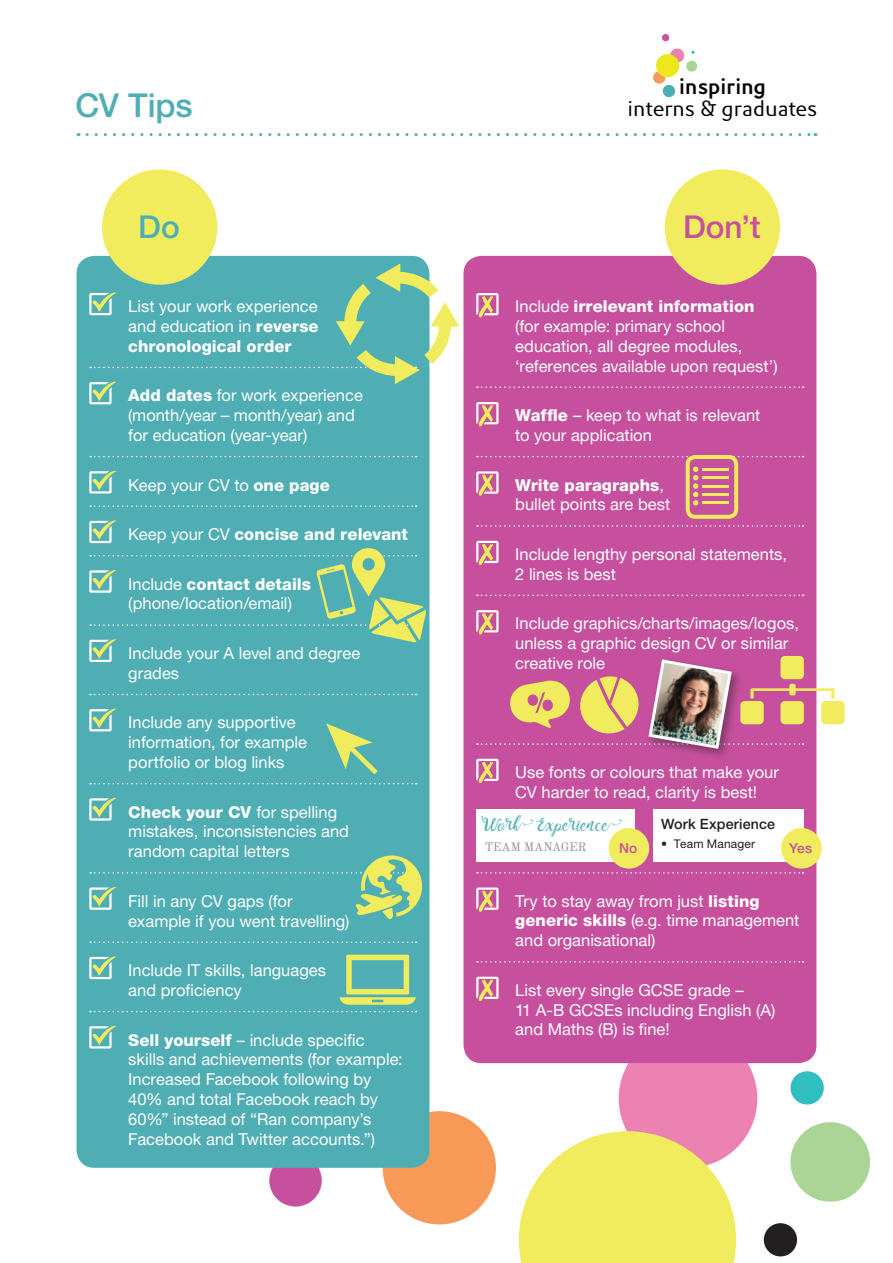
<style>
.page{position:relative;width:893px;height:1263px;background:#fff}
.page>*{position:absolute;margin:0;border:0;box-sizing:border-box;transform-origin:0 0}
.t1{font:500 33px "Helvetica Neue LT Std";letter-spacing:-.005em;color:#4eaeb3}
.t2{font:500 31.5px "Helvetica Neue LT Std";color:#c7509e}
.t3{font:500 31.5px "Helvetica Neue LT Std";color:#4eaeb3}
.t4{font:21.75px "Prell";color:#040503}
.t5{font:700 21.75px "Prell";color:#040503}
.List_Paragraph{font:16.5px/19.8px "Helvetica Neue LT Std";color:#fff}
.List_Paragraph-2{font:800 16.5px "Helvetica Neue LT Std";letter-spacing:.005em;color:#fff}
.t6{font:500 14.25px "Helvetica Neue LT Std";letter-spacing:.01em;color:#231f20}
.t7{font:500 13.8px "Helvetica Neue LT Std";color:#c7509e}
.t8{font:13.5px "noelan script";color:#4eaeb3}
.t9{font:12px "Helvetica Neue LT Std";letter-spacing:.015em;color:#231f20}
.t10{font:12px "Old Standard TT";color:#8f9194}
.s1{font-weight:800}
.s2{font-weight:400}
</style>
<div class="page">
<div style="left:383px;top:1111px;width:113px;height:113px;background:#f79957;border-radius:50%"></div>
<div style="left:619px;top:1029px;width:138px;height:139px;background:#eb82b2;border-radius:50%"></div>
<svg style="left:519px;top:1131px;width:217px;height:132px"></svg>
<div style="left:269px;top:1154px;width:53px;height:52px;background:#c7509e;border-radius:50%"></div>
<div style="left:790px;top:1071px;width:34px;height:33px;background:#30bec1;border-radius:50%"></div>
<div style="left:790px;top:1122px;width:80px;height:80px;background:#abd596;border-radius:50%"></div>
<div style="left:764px;top:1223px;width:33px;height:33px;background:#231f20;border-radius:50%"></div>
<svg style="left:653px;top:34px;width:45px;height:64px"></svg>
<svg style="left:87px;top:133px;width:729px;height:3px"></svg>
<div style="left:77px;top:256px;width:352px;height:912px;background:#4eaeb3;border-radius:18px"></div>
<svg style="left:90px;top:456px;width:327px;height:1px"></svg>
<svg style="left:90px;top:505px;width:327px;height:2px"></svg>
<svg style="left:90px;top:694px;width:327px;height:1px"></svg>
<svg style="left:90px;top:783px;width:327px;height:1px"></svg>
<svg style="left:90px;top:941px;width:327px;height:2px"></svg>
<svg style="left:90px;top:1011px;width:327px;height:1px"></svg>
<svg style="left:89px;top:471px;width:27px;height:22px"></svg>
<svg style="left:89px;top:709px;width:27px;height:22px"></svg>
<svg style="left:89px;top:798px;width:27px;height:23px"></svg>
<svg style="left:89px;top:956px;width:27px;height:23px"></svg>
<svg style="left:89px;top:1026px;width:27px;height:22px"></svg>
<div style="left:463px;top:256px;width:353px;height:807px;background:#c7509e;border-radius:18px"></div>
<svg style="left:477px;top:386px;width:326px;height:2px"></svg>
<svg style="left:477px;top:456px;width:326px;height:1px"></svg>
<svg style="left:477px;top:525px;width:326px;height:2px"></svg>
<svg style="left:477px;top:595px;width:326px;height:1px"></svg>
<svg style="left:477px;top:872px;width:326px;height:1px"></svg>
<svg style="left:477px;top:961px;width:326px;height:2px"></svg>
<svg style="left:476px;top:293px;width:23px;height:24px"></svg>
<svg style="left:476px;top:402px;width:23px;height:24px"></svg>
<svg style="left:476px;top:471px;width:23px;height:25px"></svg>
<svg style="left:476px;top:541px;width:23px;height:24px"></svg>
<svg style="left:476px;top:610px;width:23px;height:24px"></svg>
<svg style="left:476px;top:759px;width:23px;height:24px"></svg>
<svg style="left:476px;top:887px;width:23px;height:25px"></svg>
<svg style="left:476px;top:977px;width:23px;height:24px"></svg>
<div style="left:102px;top:169px;width:115px;height:116px;background:#f0ec5d;border-radius:50%"></div>
<div style="left:665px;top:169px;width:115px;height:116px;background:#f0ec5d;border-radius:50%"></div>
<div style="left:476px;top:809px;width:158px;height:52px;background:#fff"></div>
<div style="left:653px;top:809px;width:151px;height:52px;background:#fff"></div>
<div style="left:609px;top:828px;width:40px;height:40px;background:#f0ec5d;border-radius:50%"></div>
<div style="left:781px;top:828px;width:41px;height:40px;background:#f0ec5d;border-radius:50%"></div>
<svg style="left:89px;top:520px;width:337px;height:142px"></svg>
<svg style="left:89px;top:855px;width:333px;height:64px"></svg>
<div style="left:686px;top:455px;width:52px;height:64px;border:4px solid #f0ec5d;border-radius:8px"></div>
<hr style="left:702px;top:476px;width:27px;height:3px;background:#f0ec5d">
<hr style="left:702px;top:485px;width:27px;height:2px;background:#f0ec5d">
<hr style="left:702px;top:493px;width:27px;height:3px;background:#f0ec5d">
<hr style="left:702px;top:468px;width:27px;height:3px;background:#f0ec5d">
<svg style="left:693px;top:467px;width:5px;height:39px"></svg>
<hr style="left:702px;top:501px;width:27px;height:3px;background:#f0ec5d">
<div style="left:645px;top:656px;width:98px;height:105px;background:#231f20;opacity:.45"></div>
<svg style="left:326px;top:723px;width:52px;height:51px"></svg>
<div style="left:780px;top:656px;width:24px;height:23px;background:#f0ec5d;border-radius:4px"></div>
<div style="left:821px;top:701px;width:24px;height:23px;background:#f0ec5d;border-radius:4px"></div>
<svg style="left:477px;top:658px;width:357px;height:92px"></svg>
<svg style="left:89px;top:264px;width:370px;height:140px"></svg>
<svg style="left:340px;top:955px;width:76px;height:50px"></svg>
<p class="t5" style="left:679px;top:73px;width:88px">inspiring</p>
<p class="t1" style="left:75px;top:85px;width:119px">CV Tips</p>
<p class="t4" style="left:627px;top:95px;width:191px">interns &amp; graduates</p>
<p class="t3" style="left:138px;top:208px;width:43px">Do</p>
<p class="t2" style="left:683px;top:208px;width:79px">Don’t</p>
<p class="List_Paragraph" style="left:128px;top:296px;width:192px;text-align:justify">List your work experience and education in <span class="s1">reverse chronological order</span></p>
<p class="List_Paragraph" style="left:128px;top:385px;width:236px"><span class="s1">Add dates</span> for work experience (month/year – month/year) and for education (year-year)</p>
<p class="List_Paragraph" style="left:128px;top:475px;width:203px">Keep your CV to <span class="s1">one page</span></p>
<p class="List_Paragraph-2" style="left:128px;top:524px;width:281px"><span class="s2">Keep your CV</span> concise and relevant</p>
<p class="List_Paragraph" style="left:128px;top:574px;width:184px">Include <span class="s1">contact details </span>(phone/location/email)</p>
<p class="List_Paragraph" style="left:128px;top:643px;width:233px">Include your A level and degree grades</p>
<p class="List_Paragraph" style="left:128px;top:712px;width:180px">Include any supportive information, for example portfolio or blog links</p>
<p class="List_Paragraph" style="left:128px;top:802px;width:222px"><span class="s1">Check your CV</span> for spelling mistakes, inconsistencies and random capital letters</p>
<p class="List_Paragraph" style="left:128px;top:891px;width:223px">Fill in any CV gaps (for example if you went travelling)</p>
<p class="List_Paragraph" style="left:128px;top:960px;width:199px">Include IT skills, languages and proficiency</p>
<p class="List_Paragraph" style="left:128px;top:1029px;width:276px"><span class="s1">Sell yourself</span> – include specific skills and achievements (for example:<br>Increased Facebook following by 40% and total Facebook reach by 60%” instead of “Ran company’s Facebook and Twitter accounts.”)</p>
<p class="List_Paragraph" style="left:515px;top:296px;width:264px">Include <span class="s1">irrelevant information </span>(for example: primary school education, all degree modules, ‘references available upon request’)</p>
<p class="List_Paragraph" style="left:515px;top:405px;width:247px"><span class="s1">Waffle</span> – keep to what is relevant to your application</p>
<p class="List_Paragraph" style="left:515px;top:475px;width:157px"><span class="s1">Write paragraphs</span>, bullet points are best</p>
<p class="List_Paragraph" style="left:515px;top:544px;width:273px">Include lengthy personal statements,<br>2 lines is best</p>
<p class="List_Paragraph" style="left:515px;top:613px;width:285px">Include graphics/charts/images/logos, unless a graphic design CV or similar creative role</p>
<p class="List_Paragraph" style="left:515px;top:762px;width:265px">Use fonts or colours that make your<br>CV harder to read, clarity is best!</p>
<p class="t8" style="left:485px;top:816px;width:141px">Work Experience</p>
<p class="t10" style="left:485px;top:839px;width:103px">TEAM MANAGER</p>
<p class="t6" style="left:661px;top:816px;width:115px">Work Experience</p>
<p class="t7" style="left:619px;top:840px;width:20px">No</p>
<p class="t9" style="left:661px;top:837px;width:96px">• Team Manager</p>
<p class="t7" style="left:789px;top:840px;width:24px">Yes</p>
<p class="List_Paragraph" style="left:515px;top:891px;width:286px">Try to stay away from just <span class="s1">listing generic skills</span> (e.g. time management and organisational)</p>
<p class="List_Paragraph" style="left:515px;top:980px;width:262px">List every single GCSE grade –<br>11 A-B GCSEs including English (A) and Maths (B) is fine!</p>
</div>
